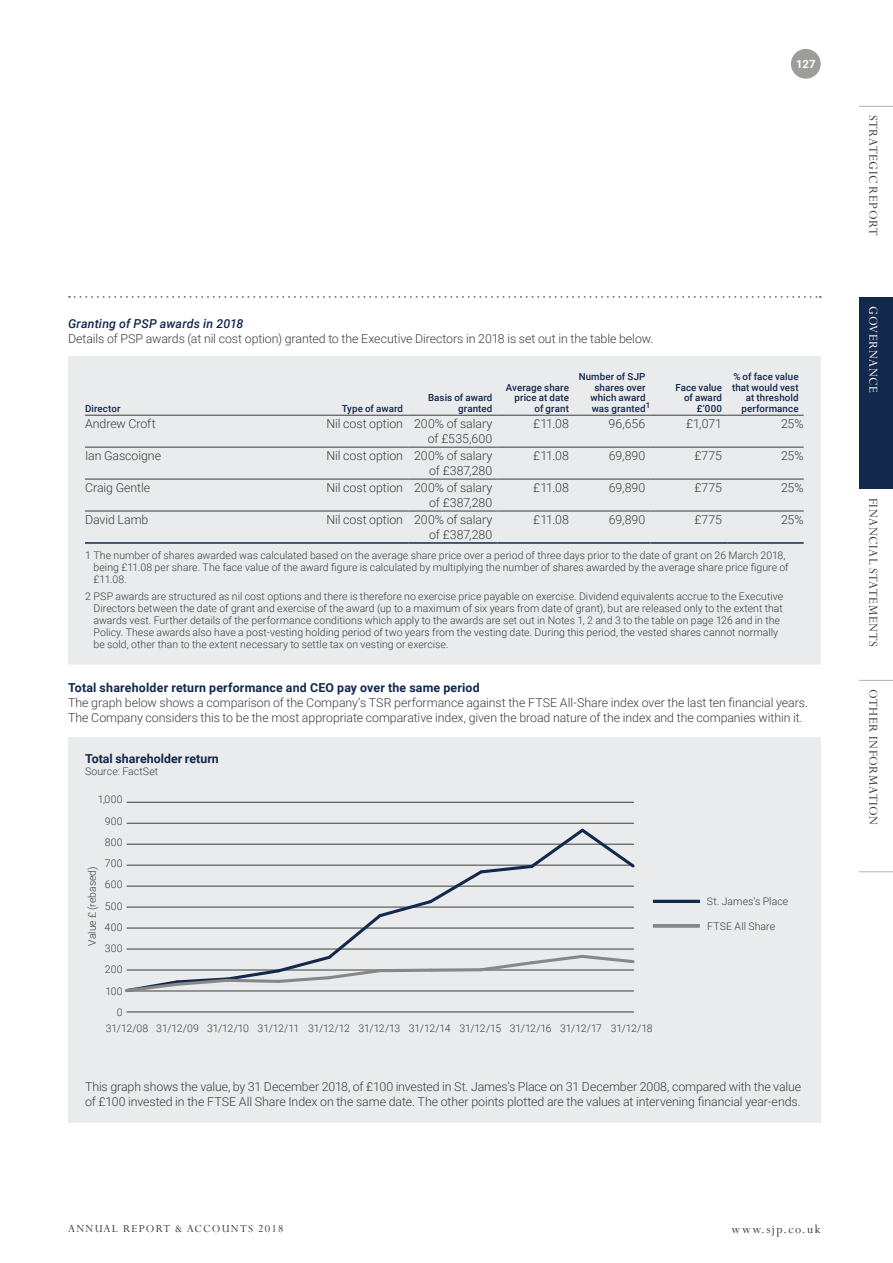
<style>
.page{position:relative;width:893px;height:1263px;background:#fff}
.page>*{position:absolute;margin:0;border:0;box-sizing:border-box;transform-origin:0 0}
.t1{font:13.5px "Perpetua";letter-spacing:.045em;color:#3c3c3b}
.t2{font:13.5px "Perpetua";letter-spacing:.1em;color:#3c3c3b}
.t3{font:13.5px "Perpetua";letter-spacing:.035em;color:#fff}
.t4{font:300 12.3px/15px "Roboto";letter-spacing:-.005em;color:#3c3c3b;text-align:right}
.t5{font:700 12.3px "Roboto";letter-spacing:.015em;color:#12284c}
.t6{font:italic 500 12.3px "Roboto";letter-spacing:.015em;color:#12284c}
.t7{font:12px "Perpetua";letter-spacing:.1em;color:#3c3c3b}
.t8{font:700 11.25px "Roboto";color:#fff}
.t9{font:300 10.5px/21.3px "Roboto";letter-spacing:.005em;color:#3c3c3b}
.t10{font:300 10.5px "Roboto";letter-spacing:-.05em;color:#3c3c3b}
.t11{font:500 9.75px/10.5px "Roboto";letter-spacing:.01em;color:#12284c;text-align:right}
</style>
<div class="page">
<div style="left:68px;top:356px;width:753px;height:309px;background:#eaebec"></div>
<hr style="left:85px;top:447px;width:234px;height:1px;background:#3c3c3b">
<hr style="left:319px;top:447px;width:89px;height:1px;background:#3c3c3b">
<hr style="left:408px;top:447px;width:89px;height:1px;background:#3c3c3b">
<hr style="left:497px;top:447px;width:77px;height:1px;background:#3c3c3b">
<hr style="left:574px;top:447px;width:77px;height:1px;background:#3c3c3b">
<hr style="left:651px;top:447px;width:76px;height:1px;background:#3c3c3b">
<hr style="left:727px;top:447px;width:77px;height:1px;background:#3c3c3b">
<hr style="left:85px;top:511px;width:234px;height:1px;background:#3c3c3b">
<hr style="left:319px;top:511px;width:89px;height:1px;background:#3c3c3b">
<hr style="left:408px;top:511px;width:89px;height:1px;background:#3c3c3b">
<hr style="left:497px;top:511px;width:77px;height:1px;background:#3c3c3b">
<hr style="left:574px;top:511px;width:77px;height:1px;background:#3c3c3b">
<hr style="left:651px;top:511px;width:76px;height:1px;background:#3c3c3b">
<hr style="left:727px;top:511px;width:77px;height:1px;background:#3c3c3b">
<hr style="left:85px;top:542px;width:234px;height:2px;background:#12284c">
<hr style="left:319px;top:542px;width:89px;height:2px;background:#12284c">
<hr style="left:408px;top:542px;width:89px;height:2px;background:#12284c">
<hr style="left:497px;top:542px;width:77px;height:2px;background:#12284c">
<hr style="left:574px;top:542px;width:77px;height:2px;background:#12284c">
<hr style="left:651px;top:542px;width:76px;height:2px;background:#12284c">
<hr style="left:727px;top:542px;width:77px;height:2px;background:#12284c">
<hr style="left:85px;top:479px;width:234px;height:1px;background:#3c3c3b">
<hr style="left:319px;top:479px;width:89px;height:1px;background:#3c3c3b">
<hr style="left:408px;top:479px;width:89px;height:1px;background:#3c3c3b">
<hr style="left:497px;top:479px;width:77px;height:1px;background:#3c3c3b">
<hr style="left:574px;top:479px;width:77px;height:1px;background:#3c3c3b">
<hr style="left:651px;top:479px;width:76px;height:1px;background:#3c3c3b">
<hr style="left:727px;top:479px;width:77px;height:1px;background:#3c3c3b">
<hr style="left:85px;top:415px;width:234px;height:1px;background:#3c3c3b">
<hr style="left:319px;top:415px;width:89px;height:1px;background:#3c3c3b">
<hr style="left:408px;top:415px;width:89px;height:1px;background:#3c3c3b">
<hr style="left:497px;top:415px;width:77px;height:1px;background:#3c3c3b">
<hr style="left:574px;top:415px;width:77px;height:1px;background:#3c3c3b">
<hr style="left:651px;top:415px;width:76px;height:1px;background:#3c3c3b">
<hr style="left:727px;top:415px;width:77px;height:1px;background:#3c3c3b">
<div style="left:68px;top:737px;width:753px;height:386px;background:#eaebec"></div>
<svg style="left:69px;top:296px;width:752px;height:2px"></svg>
<hr style="left:653px;top:900px;width:47px;height:3px;background:#12284c">
<hr style="left:653px;top:924px;width:47px;height:3px;background:#878787">
<hr style="left:127px;top:802px;width:507px;height:1px;background:#3c3c3b">
<hr style="left:127px;top:823px;width:507px;height:1px;background:#3c3c3b">
<hr style="left:127px;top:1012px;width:507px;height:1px;background:#3c3c3b">
<svg style="left:125px;top:828px;width:510px;height:164px"></svg>
<div style="left:791px;top:49px;width:30px;height:30px;background:#9d9d9c;border-radius:50%"></div>
<div style="left:859px;top:298px;width:34px;height:191px;background:#12284c"></div>
<hr style="left:859px;top:106px;width:34px;height:1px;background:#b3b2b2">
<hr style="left:859px;top:871px;width:34px;height:1px;background:#b3b2b2">
<hr style="left:859px;top:680px;width:34px;height:1px;background:#b3b2b2">
<p class="t8" style="left:796px;top:56px;width:21px">127</p>
<p class="t6" style="left:68px;top:315px;width:177px">Granting of PSP awards in 2018</p>
<p class="t4" style="left:68px;top:331px;width:587px">Details of PSP awards (at nil cost option) granted to the Executive Directors in 2018 is set out in the table below.</p>
<p class="t11" style="left:85px;top:403px;width:37px">Director</p>
<p class="t11" style="left:342px;top:403px;width:63px">Type of award</p>
<p class="t11" style="left:428px;top:392px;width:66px">Basis of award granted</p>
<p class="t11" style="left:506px;top:382px;width:65px">Average share price at date of grant</p>
<p class="t11" style="left:579px;top:371px;width:68px">Number of SJP</p>
<p class="t11" style="left:594px;top:382px;width:52px">shares over</p>
<p class="t11" style="left:590px;top:392px;width:57px">which award</p>
<p class="t11" style="left:592px;top:403px;width:60px">was granted <sup>1</sup></p>
<p class="t11" style="left:675px;top:382px;width:48px">Face value of award £’000</p>
<p class="t11" style="left:732px;top:371px;width:68px">% of face value that would vest at threshold performance</p>
<p class="t4" style="left:85px;top:416px;width:72px">Andrew Croft</p>
<p class="t4" style="left:326px;top:416px;width:167px">Nil cost option 200% of salary of £535,600</p>
<p class="t4" style="left:533px;top:416px;width:37px">£11.08</p>
<p class="t4" style="left:609px;top:416px;width:38px">96,656</p>
<p class="t4" style="left:686px;top:416px;width:37px">£1,071</p>
<p class="t4" style="left:781px;top:416px;width:24px">25%</p>
<p class="t4" style="left:85px;top:447px;width:78px">Ian Gascoigne</p>
<p class="t4" style="left:326px;top:447px;width:167px">Nil cost option 200% of salary of £387,280</p>
<p class="t4" style="left:533px;top:447px;width:37px">£11.08</p>
<p class="t4" style="left:609px;top:447px;width:38px">69,890</p>
<p class="t4" style="left:694px;top:447px;width:29px">£775</p>
<p class="t4" style="left:781px;top:447px;width:24px">25%</p>
<p class="t4" style="left:85px;top:479px;width:67px">Craig Gentle</p>
<p class="t4" style="left:326px;top:479px;width:167px">Nil cost option 200% of salary of £387,280</p>
<p class="t4" style="left:533px;top:479px;width:37px">£11.08</p>
<p class="t4" style="left:609px;top:479px;width:38px">69,890</p>
<p class="t4" style="left:694px;top:479px;width:29px">£775</p>
<p class="t4" style="left:781px;top:479px;width:24px">25%</p>
<p class="t4" style="left:85px;top:511px;width:65px">David Lamb</p>
<p class="t4" style="left:326px;top:511px;width:167px">Nil cost option 200% of salary of £387,280</p>
<p class="t4" style="left:533px;top:511px;width:37px">£11.08</p>
<p class="t4" style="left:609px;top:511px;width:38px">69,890</p>
<p class="t4" style="left:694px;top:511px;width:29px">£775</p>
<p class="t4" style="left:781px;top:511px;width:24px">25%</p>
<p class="t9" style="left:94px;top:549px;width:697px;line-height:12px;text-indent:-9px">1 The number of shares awarded was calculated based on the average share price over a period of three days prior to the date of grant on 26 March 2018, being £11.08 per share. The face value of the award figure is calculated by multiplying the number of shares awarded by the average share price figure of £11.08.</p>
<p class="t9" style="left:94px;top:589px;width:691px;line-height:12px;text-indent:-9px">2 PSP awards are structured as nil cost options and there is therefore no exercise price payable on exercise. Dividend equivalents accrue to the Executive Directors between the date of grant and exercise of the award (up to a maximum of six years from date of grant), but are released only to the extent that awards vest. Further details of the performance conditions which apply to the awards are set out in Notes 1, 2 and 3 to the table on page 126 and in the Policy. These awards also have a post-vesting holding period of two years from the vesting date. During this period, the vested shares cannot normally be sold, other than to the extent necessary to settle tax on vesting or exercise.</p>
<p class="t5" style="left:68px;top:679px;width:413px">Total shareholder return performance and CEO pay over the same period</p>
<p class="t4" style="left:68px;top:695px;width:741px;text-align:left">The graph below shows a comparison of the Company’s TSR performance against the FTSE All-Share index over the last ten financial years.<br>The Company considers this to be the most appropriate comparative index, given the broad nature of the index and the companies within it.</p>
<p class="t5" style="left:85px;top:750px;width:135px">Total shareholder return</p>
<p class="t9" style="left:85px;top:760px;width:75px">Source: FactSet</p>
<p class="t9" style="left:98px;top:789px;width:26px;text-align:right">1,000<br>900<br>800<br>700<br>600<br>500<br>400<br>300<br>200<br>100<br>0</p>
<p class="t10" style="left:106px;top:1021px;width:548px">31/12/08 31/12/09 31/12/10 31/12/11 31/12/12 31/12/13 31/12/14 31/12/15 31/12/16 31/12/17 31/12/18</p>
<p class="t9" style="left:81px;top:945px;width:81px;rotate:-90deg">Value £ (rebased)</p>
<p class="t9" style="left:707px;top:890px;width:83px">St. James’s Place</p>
<p class="t9" style="left:707px;top:915px;width:70px">FTSE All Share</p>
<p class="t4" style="left:85px;top:1078px;width:718px;text-align:left">This graph shows the value, by 31 December 2018, of £100 invested in St. James’s Place on 31 December 2008, compared with the value of £100 invested in the FTSE All Share Index on the same date. The other points plotted are the values at intervening financial year-ends.</p>
<p class="t7" style="left:68px;top:1221px;width:217px">ANNUAL REPORT &amp; ACCOUNTS 2018</p>
<p class="t2" style="left:732px;top:1221px;width:91px">www.sjp.co.uk</p>
<p class="t1" style="left:882px;top:115px;width:122px;rotate:90deg">STRATEGIC REPORT</p>
<p class="t3" style="left:882px;top:306px;width:88px;rotate:90deg">GOVERNANCE</p>
<p class="t1" style="left:882px;top:497px;width:151px;rotate:90deg">FINANCIAL STATEMENTS</p>
<p class="t1" style="left:882px;top:689px;width:138px;rotate:90deg">OTHER INFORMATION</p>
</div>
